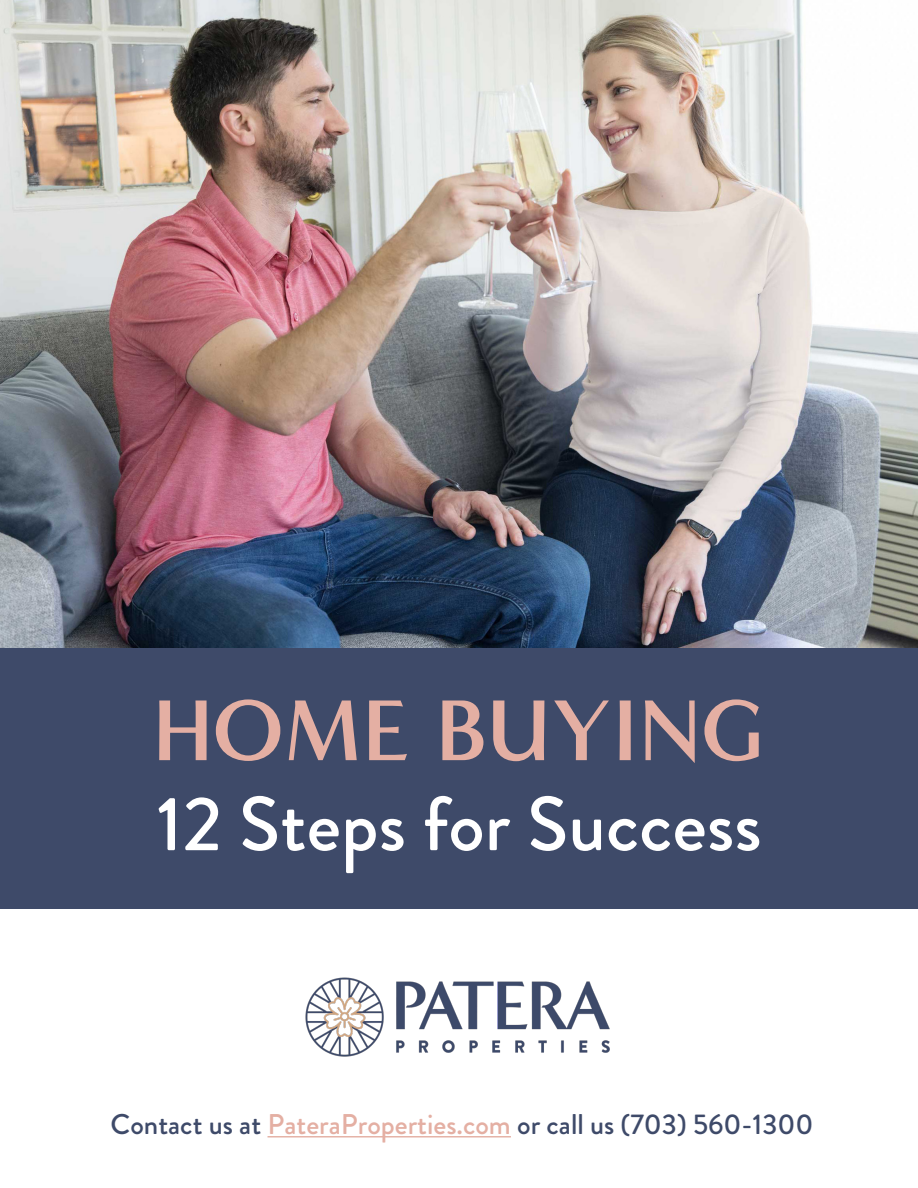
<style>
.page{position:relative;width:918px;height:1188px;background:#fff}
.page>*{position:absolute;margin:0;border:0;box-sizing:border-box;transform-origin:0 0}
.t1{font:700 88.5px "Minerva Modern";color:#e4afa3}
.t2{font:500 76.5px "Brandon Grotesque";color:#fff}
.t3{font:500 28.5px "Brandon Grotesque";color:#3e4a69}
.s1{color:#e4afa3}
</style>
<div class="page">
<div style="left:0;top:646px;width:918px;height:263px;background:#3e4a69"></div>
<img style="left:305px;top:978px;width:305px;height:79px">
<img style="left:0;top:0;width:918px;height:648px">
<hr style="left:268px;top:1136px;width:243px;height:1px;background:#e4afa3">
<p class="t1" style="left:153px;top:677px;width:613px">HOME BUYING</p>
<p class="t2" style="left:156px;top:771px;width:607px">12 Steps for Success</p>
<p class="t3" style="left:111px;top:1104px;width:704px">Contact us at <span class="s1">PateraProperties.com</span> or call us (703) 560-1300</p>
</div>
